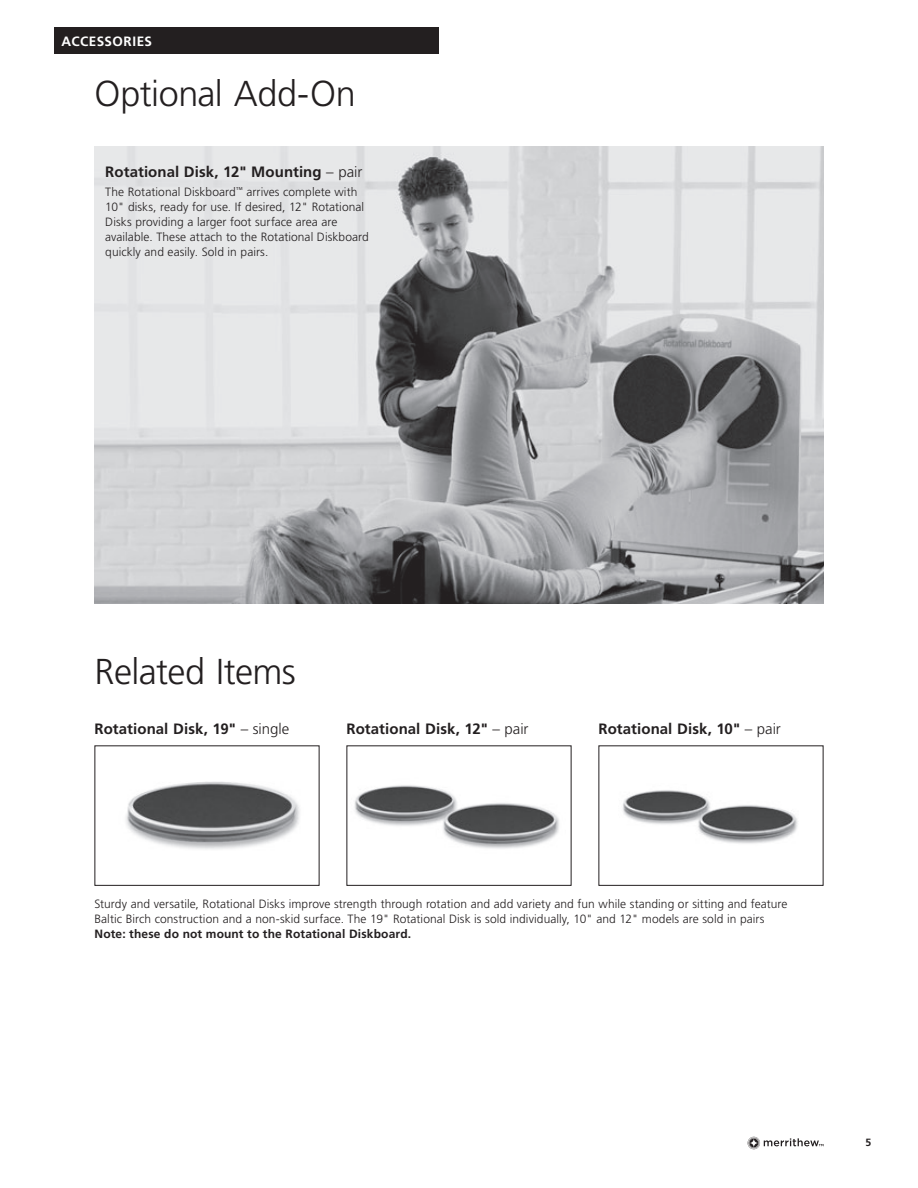
<style>
.page{position:relative;width:918px;height:1188px;background:#fff}
.page>*{position:absolute;margin:0;border:0;box-sizing:border-box;transform-origin:0 0}
.t1{font:300 36px "Frutiger LT Std";letter-spacing:-.015em;color:#231f20}
.t2{font:700 15px "Frutiger LT Std";letter-spacing:.005em;color:#231f20}
.t3{font:700 13.5px "Frutiger LT Std";letter-spacing:.03em;color:#fff}
.t4{font:300 12px/15px "Frutiger LT Std";letter-spacing:.005em;color:#231f20}
.t5{font:700 12px "Frutiger LT Std";letter-spacing:.01em;color:#231f20}
.t6{font:700 10.5px "Frutiger LT Std";color:#231f20}
.s1{font-weight:300}
</style>
<div class="page">
<svg style="left:748px;top:1137px;width:76px;height:12px"></svg>
<img style="left:94px;top:146px;width:730px;height:458px">
<img style="left:126px;top:782px;width:174px;height:67px">
<div style="left:94px;top:745px;width:225px;height:141px;border:1px solid #231f20"></div>
<img style="left:354px;top:785px;width:205px;height:64px">
<div style="left:346px;top:745px;width:225px;height:141px;border:1px solid #231f20"></div>
<img style="left:622px;top:790px;width:176px;height:54px">
<div style="left:598px;top:745px;width:225px;height:141px;border:1px solid #231f20"></div>
<div style="left:54px;top:27px;width:385px;height:27px;background:#231f20"></div>
<p class="t3" style="left:62px;top:33px;width:92px">ACCESSORIES</p>
<h1 class="t1" style="left:94px;top:73px;width:263px">Optional Add-On</h1>
<p class="t2" style="left:105px;top:163px;width:259px">Rotational Disk, 12" Mounting <span class="s1">– pair</span></p>
<p class="t4" style="left:105px;top:184px;width:265px">The Rotational Diskboard<sup>™</sup> arrives complete with 10" disks, ready for use. If desired, 12" Rotational Disks providing a larger foot surface area are available. These attach to the Rotational Diskboard quickly and easily. Sold in pairs.</p>
<h1 class="t1" style="left:94px;top:651px;width:203px">Related Items</h1>
<p class="t2" style="left:94px;top:720px;width:196px">Rotational Disk, 19" <span class="s1">– single</span></p>
<p class="t2" style="left:346px;top:720px;width:184px">Rotational Disk, 12" <span class="s1">– pair</span></p>
<p class="t2" style="left:598px;top:720px;width:184px">Rotational Disk, 10" <span class="s1">– pair</span></p>
<p class="t4" style="left:94px;top:897px;width:695px">Sturdy and versatile, Rotational Disks improve strength through rotation and add variety and fun while standing or sitting and feature<br>Baltic Birch construction and a non-skid surface. The 19" Rotational Disk is sold individually, 10" and 12" models are sold in pairs</p>
<p class="t5" style="left:94px;top:927px;width:318px">Note: these do not mount to the Rotational Diskboard.</p>
<p class="t6" style="left:866px;top:1137px;width:7px">5</p>
</div>
